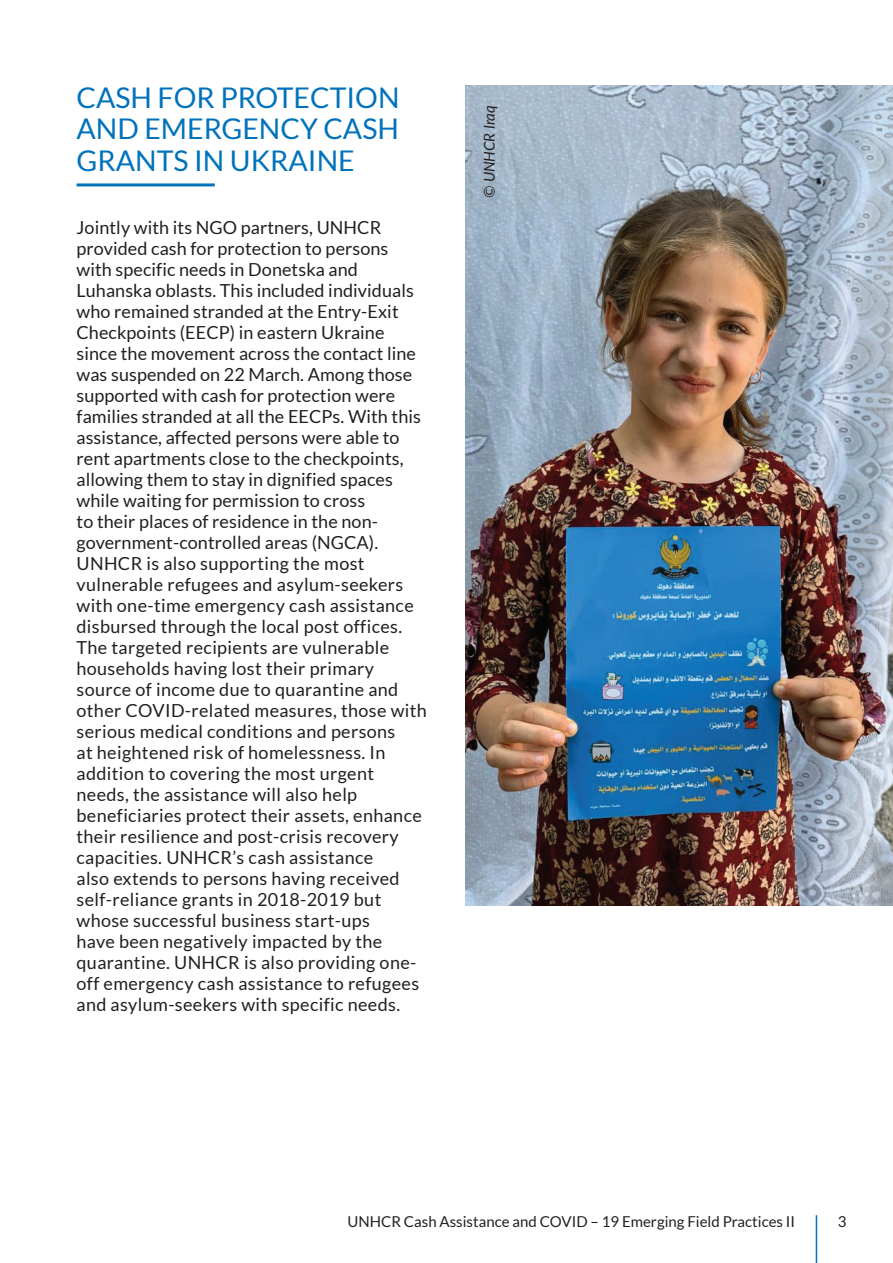
<style>
.page{position:relative;width:893px;height:1263px;background:#fff}
.page>*{position:absolute;margin:0;border:0;box-sizing:border-box;transform-origin:0 0}
.t1{font:28.5px/31.3px "Lato";color:#0072bc;text-align:justify}
.t2{font:18px/21px "Lato";letter-spacing:.02em;color:#231f20}
.t3{font:15px "Lato";color:#231f20}
.t4{font:italic 15px "Lato";color:#231f20}
</style>
<div class="page">
<hr style="left:816px;top:1215px;width:1px;height:48px;background:#0072bc">
<img style="left:466px;top:85px;width:427px;height:821px">
<hr style="left:77px;top:183px;width:138px;height:3px;background:#0072bc">
<h1 class="t1" style="left:77px;top:82px;width:324px">CASH FOR PROTECTION AND EMERGENCY CASH GRANTS IN UKRAINE</h1>
<p class="t2" style="left:77px;top:217px;width:352px">Jointly with its NGO partners, UNHCR provided cash for protection to persons with specific needs in Donetska and Luhanska oblasts. This included individuals who remained stranded at the Entry-Exit Checkpoints (EECP) in eastern Ukraine since the movement across the contact line was suspended on 22 March. Among those supported with cash for protection were families stranded at all the EECPs. With this assistance, affected persons were able to rent apartments close to the checkpoints, allowing them to stay in dignified spaces while waiting for permission to cross<br>to their places of residence in the non&shy;government-controlled areas (NGCA).<br>UNHCR is also supporting the most vulnerable refugees and asylum-seekers with one-time emergency cash assistance disbursed through the local post offices.<br>The targeted recipients are vulnerable households having lost their primary source of income due to quarantine and other COVID-related measures, those with serious medical conditions and persons<br>at heightened risk of homelessness. In addition to covering the most urgent needs, the assistance will also help beneficiaries protect their assets, enhance their resilience and post-crisis recovery capacities. UNHCR’s cash assistance<br>also extends to persons having received self-reliance grants in 2018-2019 but whose successful business start-ups<br>have been negatively impacted by the quarantine. UNHCR is also providing one&shy;off emergency cash assistance to refugees and asylum-seekers with specific needs.</p>
<p class="t4" style="left:479px;top:198px;width:95px;rotate:-90deg">© UNHCR Iraq</p>
<p class="t3" style="left:347px;top:1213px;width:449px">UNHCR Cash Assistance and COVID – 19 Emerging Field Practices II</p>
<p class="t3" style="left:838px;top:1213px;width:10px">3</p>
</div>
